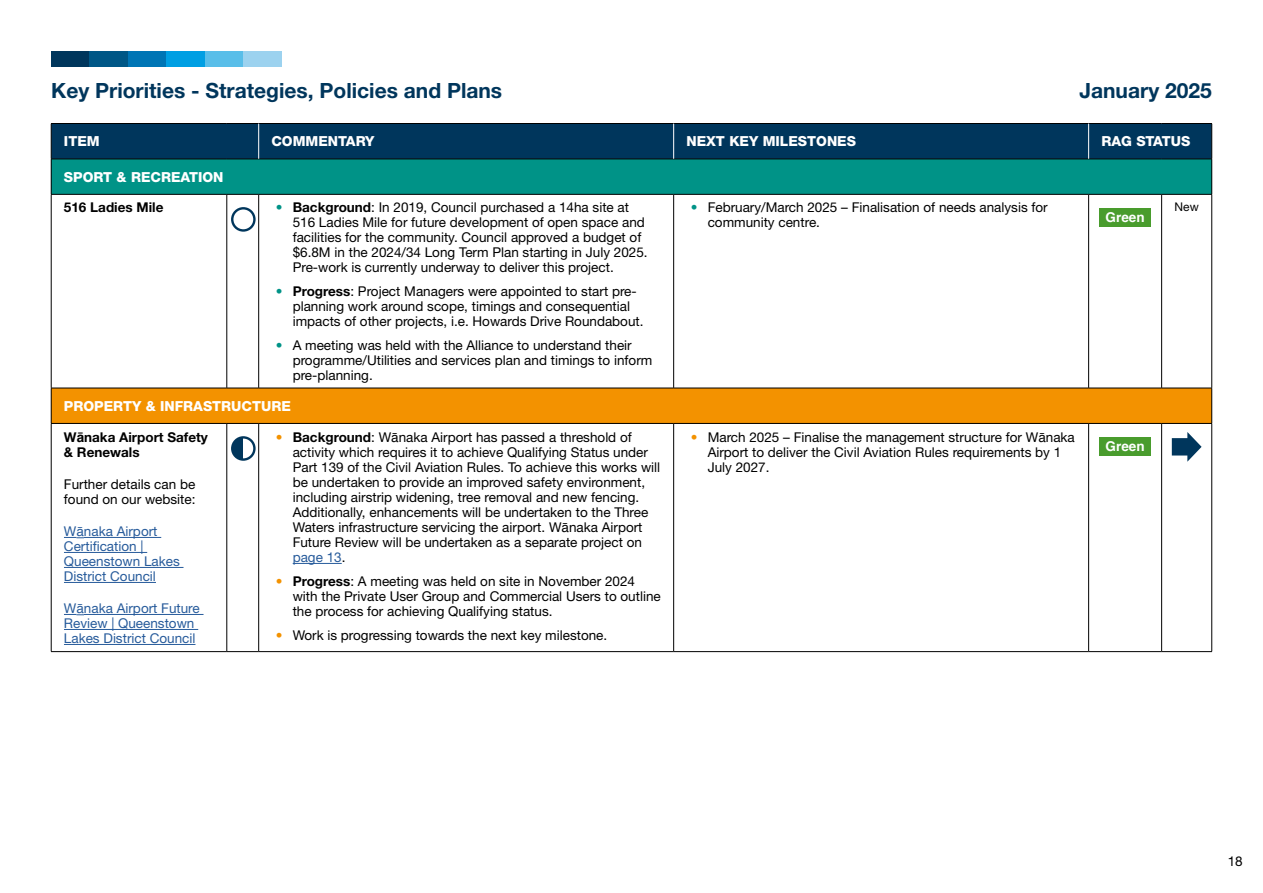
<style>
.page{position:relative;width:1263px;height:893px;background:#fff}
.page>*{position:absolute;margin:0;border:0;box-sizing:border-box;transform-origin:0 0}
.t1{font:700 21px "Helvetica Neue LT Std";color:#00365c}
.t2{font:800 13.8px "Helvetica Neue LT Std";color:#fff}
.t3{font:13.5px/15px "Helvetica Neue LT Std";color:#000}
.t4{font:13.5px/15px "Helvetica Neue LT Std";color:#275b9b}
.t5{font:700 13.5px/15px "Helvetica Neue LT Std";color:#000}
.t6{font:700 13.5px "Helvetica";color:#fff}
.t7{font:12px "Helvetica Neue LT Std";color:#000}
.s1{color:#009387}
.s2{font-weight:700}
.s3{font-family:"Helvetica"}
.s4{color:#f39200}
.s5{color:#275b9b}
</style>
<div class="page">
<div style="left:52px;top:123px;width:1159px;height:36px;background:#00365c"></div>
<div style="left:51px;top:159px;width:1161px;height:35px;background:#009387"></div>
<svg style="left:51px;top:194px;width:1161px;height:459px"></svg>
<div style="left:51px;top:388px;width:1161px;height:35px;background:#f39200"></div>
<hr style="left:51px;top:123px;width:176px;height:1px;background:#000">
<hr style="left:51px;top:124px;width:1px;height:35px;background:#000">
<hr style="left:227px;top:123px;width:32px;height:1px;background:#000">
<hr style="left:259px;top:123px;width:415px;height:1px;background:#000">
<hr style="left:674px;top:123px;width:414px;height:1px;background:#000">
<hr style="left:1089px;top:123px;width:72px;height:1px;background:#000">
<hr style="left:1161px;top:123px;width:51px;height:1px;background:#000">
<hr style="left:1211px;top:124px;width:1px;height:35px;background:#000">
<hr style="left:51px;top:159px;width:176px;height:1px;background:#000">
<hr style="left:51px;top:159px;width:1px;height:35px;background:#000">
<hr style="left:227px;top:159px;width:32px;height:1px;background:#000">
<hr style="left:259px;top:159px;width:415px;height:1px;background:#000">
<hr style="left:674px;top:159px;width:414px;height:1px;background:#000">
<hr style="left:1089px;top:159px;width:72px;height:1px;background:#000">
<hr style="left:1161px;top:159px;width:51px;height:1px;background:#000">
<hr style="left:1211px;top:159px;width:1px;height:35px;background:#000">
<hr style="left:51px;top:194px;width:176px;height:1px;background:#000">
<hr style="left:51px;top:195px;width:1px;height:193px;background:#000">
<hr style="left:227px;top:194px;width:32px;height:1px;background:#000">
<hr style="left:227px;top:195px;width:1px;height:193px;background:#000">
<hr style="left:259px;top:194px;width:415px;height:1px;background:#000">
<hr style="left:258px;top:195px;width:1px;height:193px;background:#000">
<hr style="left:674px;top:194px;width:414px;height:1px;background:#000">
<hr style="left:673px;top:195px;width:1px;height:193px;background:#000">
<hr style="left:1089px;top:194px;width:72px;height:1px;background:#000">
<hr style="left:1088px;top:195px;width:1px;height:193px;background:#000">
<hr style="left:1161px;top:194px;width:51px;height:1px;background:#000">
<hr style="left:1161px;top:195px;width:1px;height:193px;background:#000">
<hr style="left:1211px;top:195px;width:1px;height:193px;background:#000">
<hr style="left:51px;top:388px;width:176px;height:1px;background:#000">
<hr style="left:51px;top:388px;width:1px;height:35px;background:#000">
<hr style="left:227px;top:388px;width:32px;height:1px;background:#000">
<hr style="left:259px;top:388px;width:415px;height:1px;background:#000">
<hr style="left:674px;top:388px;width:414px;height:1px;background:#000">
<hr style="left:1089px;top:388px;width:72px;height:1px;background:#000">
<hr style="left:1161px;top:388px;width:51px;height:1px;background:#000">
<hr style="left:1211px;top:388px;width:1px;height:35px;background:#000">
<hr style="left:51px;top:423px;width:176px;height:1px;background:#000">
<hr style="left:51px;top:424px;width:1px;height:227px;background:#000">
<hr style="left:227px;top:423px;width:32px;height:1px;background:#000">
<hr style="left:227px;top:424px;width:1px;height:227px;background:#000">
<hr style="left:259px;top:423px;width:415px;height:1px;background:#000">
<hr style="left:258px;top:424px;width:1px;height:227px;background:#000">
<hr style="left:674px;top:423px;width:414px;height:1px;background:#000">
<hr style="left:673px;top:424px;width:1px;height:227px;background:#000">
<hr style="left:1089px;top:423px;width:72px;height:1px;background:#000">
<hr style="left:1088px;top:424px;width:1px;height:227px;background:#000">
<hr style="left:1161px;top:423px;width:51px;height:1px;background:#000">
<hr style="left:1161px;top:424px;width:1px;height:227px;background:#000">
<hr style="left:1211px;top:424px;width:1px;height:227px;background:#000">
<hr style="left:51px;top:651px;width:176px;height:1px;background:#000">
<hr style="left:227px;top:651px;width:32px;height:1px;background:#000">
<hr style="left:259px;top:651px;width:415px;height:1px;background:#000">
<hr style="left:674px;top:651px;width:414px;height:1px;background:#000">
<hr style="left:1089px;top:651px;width:72px;height:1px;background:#000">
<hr style="left:1161px;top:651px;width:51px;height:1px;background:#000">
<hr style="left:258px;top:124px;width:1px;height:35px;background:#fff">
<hr style="left:673px;top:124px;width:1px;height:35px;background:#fff">
<hr style="left:1088px;top:124px;width:1px;height:35px;background:#fff">
<div style="left:51px;top:51px;width:39px;height:15px;background:#00365c"></div>
<div style="left:90px;top:51px;width:38px;height:15px;background:#005786"></div>
<div style="left:128px;top:51px;width:39px;height:15px;background:#0075b5"></div>
<div style="left:205px;top:51px;width:38px;height:15px;background:#59bee9"></div>
<div style="left:167px;top:51px;width:38px;height:15px;background:#009fe3"></div>
<div style="left:243px;top:51px;width:39px;height:15px;background:#9cd2ef"></div>
<div style="left:231px;top:207px;width:25px;height:25px;border:2px solid #00365c;border-radius:50%"></div>
<div style="left:1099px;top:208px;width:52px;height:19px;background:#499c2d"></div>
<svg style="left:64px;top:537px;width:20px;height:1px"></svg>
<hr style="left:84px;top:537px;width:77px;height:1px;background:#275b9b">
<hr style="left:64px;top:552px;width:83px;height:1px;background:#275b9b">
<hr style="left:64px;top:567px;width:119px;height:1px;background:#275b9b">
<hr style="left:64px;top:582px;width:92px;height:1px;background:#275b9b">
<svg style="left:64px;top:614px;width:20px;height:1px"></svg>
<hr style="left:84px;top:614px;width:120px;height:1px;background:#275b9b">
<hr style="left:64px;top:629px;width:134px;height:1px;background:#275b9b">
<hr style="left:64px;top:644px;width:131px;height:1px;background:#275b9b">
<div style="left:232px;top:437px;width:11px;height:23px;background:#00365c"></div>
<div style="left:231px;top:436px;width:25px;height:25px;border:2px solid #00365c;border-radius:50%"></div>
<hr style="left:293px;top:563px;width:49px;height:1px;background:#275b9b">
<div style="left:1099px;top:437px;width:52px;height:19px;background:#499c2d"></div>
<svg style="left:1172px;top:432px;width:29px;height:30px"></svg>
<h1 class="t1" style="left:51px;top:78px;width:452px">Key Priorities - Strategies, Policies and Plans</h1>
<h1 class="t1" style="left:1079px;top:78px;width:134px">January 2025</h1>
<p class="t2" style="left:64px;top:133px;width:37px">ITEM</p>
<p class="t2" style="left:271px;top:133px;width:105px">COMMENTARY</p>
<p class="t2" style="left:686px;top:133px;width:171px">NEXT KEY MILESTONES</p>
<p class="t2" style="left:1101px;top:133px;width:90px">RAG STATUS</p>
<p class="t2" style="left:64px;top:168px;width:161px">SPORT &amp; RECREATION</p>
<p class="t5" style="left:64px;top:200px;width:101px">516 Ladies Mile</p>
<p class="t3" style="left:293px;top:200px;width:356px;text-indent:-17px"><span class="s1">•</span> <span class="s2">Background</span>: In 2019, Council purchased a 14ha site at 516 Ladies Mile for future development of open space and facilities for the community. Council approved a budget of $6.8M in the 2024/34 Long Term Plan starting in July 2025.<br>Pre-work is currently underway to deliver this project.</p>
<p class="t3" style="left:293px;top:283px;width:352px;text-indent:-17px"><span class="s1">•</span> <span class="s2">Progress</span>: Project Managers were appointed to start pre&shy;planning work around scope, timings and consequential impacts of other projects, i.e. Howards Drive Roundabout.</p>
<p class="t3" style="left:293px;top:337px;width:361px;text-indent:-17px"><span class="s1">•</span> A meeting was held with the Alliance to understand their programme/Utilities and services plan and timings to inform pre-planning.</p>
<p class="t3" style="left:708px;top:200px;width:342px;text-indent:-17px"><span class="s1">•</span> February/March 2025 – Finalisation of needs analysis for community centre.</p>
<p class="t6" style="left:1105px;top:207px;width:41px">Green</p>
<p class="t7" style="left:1174px;top:200px;width:26px">New</p>
<p class="t2" style="left:64px;top:398px;width:228px">PROPERTY &amp; INFRASTRUCTURE</p>
<p class="t5" style="left:64px;top:429px;width:146px">W<span class="s3">ā</span>naka Airport Safety &amp; Renewals</p>
<p class="t3" style="left:64px;top:477px;width:133px">Further details can be found on our website:</p>
<p class="t4" style="left:64px;top:524px;width:117px">W<span class="s3">ā</span>naka Airport<br>Certification |<br>Queenstown Lakes<br>District Council</p>
<p class="t4" style="left:64px;top:601px;width:137px">W<span class="s3">ā</span>naka Airport Future<br>Review | Queenstown<br>Lakes District Council</p>
<p class="t3" style="left:293px;top:430px;width:369px;text-indent:-17px"><span class="s4">•</span> <span class="s2">Background</span>: W<span class="s3">ā</span>naka Airport has passed a threshold of activity which requires it to achieve Qualifying Status under Part 139 of the Civil Aviation Rules. To achieve this works will be undertaken to provide an improved safety environment, including airstrip widening, tree removal and new fencing.<br>Additionally, enhancements will be undertaken to the Three Waters infrastructure servicing the airport. W<span class="s3">ā</span>naka Airport Future Review will be undertaken as a separate project on <span class="s5">page 13</span>.</p>
<p class="t3" style="left:293px;top:573px;width:370px;text-indent:-17px"><span class="s4">•</span> <span class="s2">Progress</span>: A meeting was held on site in November 2024 with the Private User Group and Commercial Users to outline the process for achieving Qualifying status.</p>
<p class="t3" style="left:276px;top:628px;width:333px"><span class="s4">•</span> Work is progressing towards the next key milestone.</p>
<p class="t3" style="left:708px;top:430px;width:369px;text-indent:-17px"><span class="s4">•</span> March 2025 – Finalise the management structure for W<span class="s3">ā</span>naka<br>Airport to deliver the Civil Aviation Rules requirements by 1<br>July 2027.</p>
<p class="t6" style="left:1105px;top:436px;width:41px">Green</p>
<p class="t3" style="left:1228px;top:854px;width:17px">18</p>
</div>
